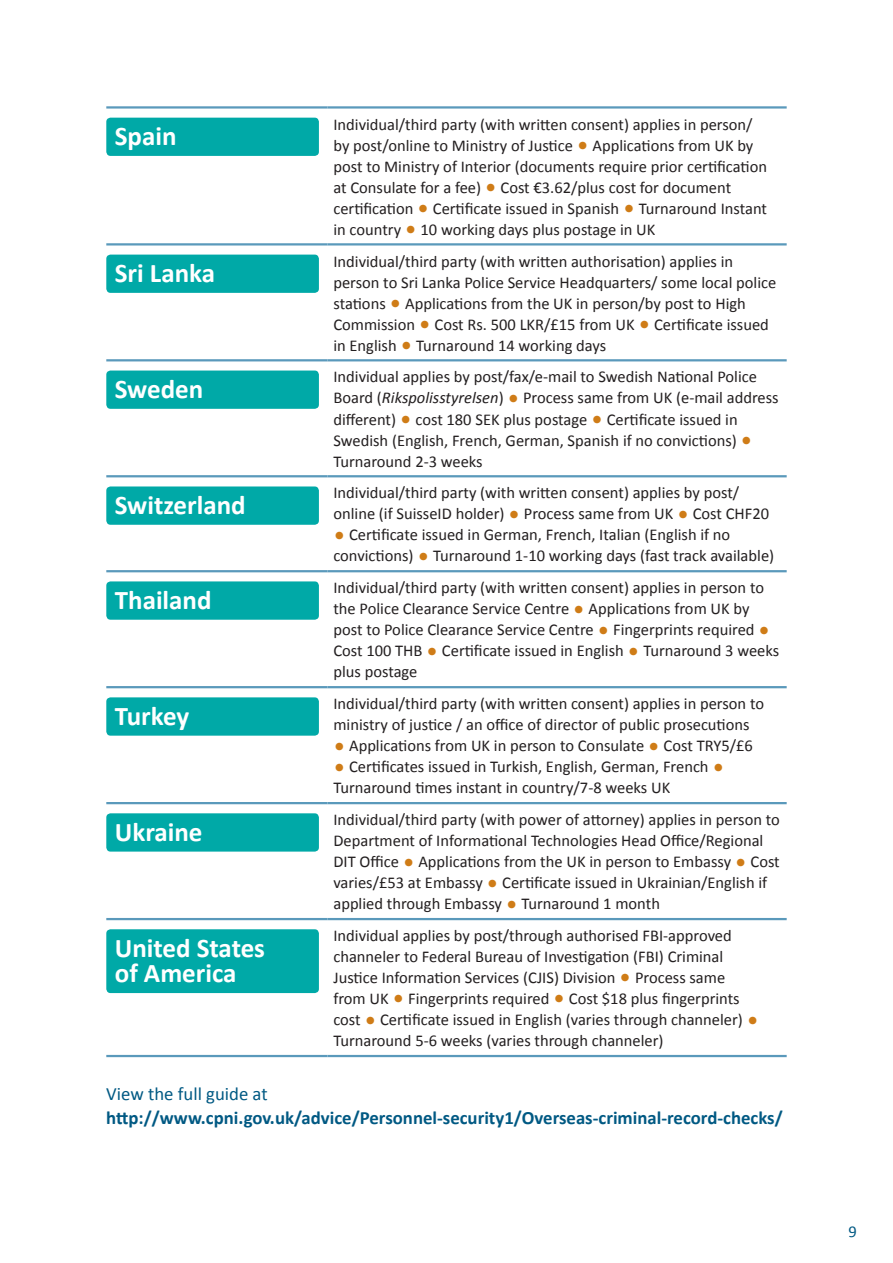
<style>
.page{position:relative;width:893px;height:1263px;background:#fff}
.page>*{position:absolute;margin:0;border:0;box-sizing:border-box;transform-origin:0 0}
.t1{font:700 27px/25.5px "Calibri";color:#fff}
.text{font:700 18.75px/24px "Calibri";color:#005983}
.text-2{font:16.5px/21px "Calibri";color:#231f20}
.t2{font:16.5px "Calibri";color:#005983}
.s1{font-size:24px;color:#cf7c17}
.s2{font-style:italic}
.s3{font-weight:400}
</style>
<div class="page">
<hr style="left:106px;top:106px;width:221px;height:3px;background:#5a99bb">
<hr style="left:327px;top:106px;width:460px;height:3px;background:#5a99bb">
<hr style="left:106px;top:243px;width:221px;height:2px;background:#5a99bb">
<hr style="left:327px;top:243px;width:460px;height:2px;background:#5a99bb">
<hr style="left:106px;top:359px;width:221px;height:2px;background:#5a99bb">
<hr style="left:327px;top:359px;width:460px;height:2px;background:#5a99bb">
<hr style="left:106px;top:475px;width:221px;height:2px;background:#5a99bb">
<hr style="left:327px;top:475px;width:460px;height:2px;background:#5a99bb">
<hr style="left:106px;top:570px;width:221px;height:2px;background:#5a99bb">
<hr style="left:327px;top:570px;width:460px;height:2px;background:#5a99bb">
<hr style="left:106px;top:686px;width:221px;height:2px;background:#5a99bb">
<hr style="left:327px;top:686px;width:460px;height:2px;background:#5a99bb">
<hr style="left:106px;top:802px;width:221px;height:2px;background:#5a99bb">
<hr style="left:327px;top:802px;width:460px;height:2px;background:#5a99bb">
<hr style="left:106px;top:918px;width:221px;height:2px;background:#5a99bb">
<hr style="left:327px;top:918px;width:460px;height:2px;background:#5a99bb">
<hr style="left:106px;top:1055px;width:221px;height:2px;background:#5a99bb">
<hr style="left:327px;top:1055px;width:460px;height:2px;background:#5a99bb">
<div style="left:106px;top:118px;width:213px;height:38px;background:#00a9a7;border-radius:4px"></div>
<div style="left:106px;top:255px;width:213px;height:38px;background:#00a9a7;border-radius:4px"></div>
<div style="left:106px;top:370px;width:213px;height:39px;background:#00a9a7;border-radius:4px"></div>
<div style="left:106px;top:486px;width:213px;height:39px;background:#00a9a7;border-radius:4px"></div>
<div style="left:106px;top:581px;width:213px;height:39px;background:#00a9a7;border-radius:4px"></div>
<div style="left:106px;top:697px;width:213px;height:39px;background:#00a9a7;border-radius:4px"></div>
<div style="left:106px;top:813px;width:213px;height:39px;background:#00a9a7;border-radius:4px"></div>
<div style="left:106px;top:929px;width:213px;height:64px;background:#00a9a7;border-radius:4px"></div>
<p class="t1" style="left:115px;top:122px;width:63px">Spain</p>
<p class="text-2" style="left:333px;top:113px;width:435px">Individual/third party (with written consent) applies in person/ by post/online to Ministry of Justice <span class="s1">•</span> Applications from UK by post to Ministry of Interior (documents require prior certification at Consulate for a fee) <span class="s1">•</span> Cost €3.62/plus cost for document certification <span class="s1">•</span> Certificate issued in Spanish <span class="s1">•</span> Turnaround Instant in country <span class="s1">•</span> 10 working days plus postage in UK</p>
<p class="t1" style="left:115px;top:259px;width:102px">Sri Lanka</p>
<p class="text-2" style="left:333px;top:250px;width:444px">Individual/third party (with written authorisation) applies in person to Sri Lanka Police Service Headquarters/ some local police stations <span class="s1">•</span> Applications from the UK in person/by post to High Commission <span class="s1">•</span> Cost Rs. 500 LKR/£15 from UK <span class="s1">•</span> Certificate issued in English <span class="s1">•</span> Turnaround 14 working days</p>
<p class="t1" style="left:115px;top:375px;width:90px">Sweden</p>
<p class="text-2" style="left:333px;top:366px;width:447px">Individual applies by post/fax/e-mail to Swedish National Police Board (<span class="s2">Rikspolisstyrelsen</span>) <span class="s1">•</span> Process same from UK (e-mail address different) <span class="s1">•</span> cost 180 SEK plus postage <span class="s1">•</span> Certificate issued in Swedish (English, French, German, Spanish if no convictions) <span class="s1">• </span>Turnaround 2-3 weeks</p>
<p class="t1" style="left:115px;top:491px;width:132px">Switzerland</p>
<p class="text-2" style="left:333px;top:482px;width:437px">Individual/third party (with written consent) applies by post/ online (if SuisseID holder) <span class="s1">•</span> Process same from UK <span class="s1">•</span> Cost CHF20</p>
<p class="text-2" style="left:333px;top:524px;width:442px"><span class="s1">•</span> Certificate issued in German, French, Italian (English if no convictions) <span class="s1">•</span> Turnaround 1-10 working days (fast track available)</p>
<p class="t1" style="left:115px;top:586px;width:98px">Thailand</p>
<p class="text-2" style="left:333px;top:577px;width:447px">Individual/third party (with written consent) applies in person to the Police Clearance Service Centre <span class="s1">•</span> Applications from UK by post to Police Clearance Service Centre <span class="s1">•</span> Fingerprints required <span class="s1">• </span>Cost 100 THB <span class="s1">•</span> Certificate issued in English <span class="s1">•</span> Turnaround 3 weeks plus postage</p>
<p class="t1" style="left:115px;top:702px;width:76px">Turkey</p>
<p class="text-2" style="left:333px;top:692px;width:432px">Individual/third party (with written consent) applies in person to ministry of justice / an office of director of public prosecutions</p>
<p class="text-2" style="left:333px;top:734px;width:421px"><span class="s1">•</span> Applications from UK in person to Consulate <span class="s1">•</span> Cost TRY5/£6</p>
<p class="text-2" style="left:333px;top:755px;width:392px"><span class="s1">•</span> Certificates issued in Turkish, English, German, French <span class="s1">•<br></span>Turnaround times instant in country/7-8 weeks UK</p>
<p class="t1" style="left:115px;top:818px;width:89px">Ukraine</p>
<p class="text-2" style="left:333px;top:808px;width:448px">Individual/third party (with power of attorney) applies in person to Department of Informational Technologies Head Office/Regional DIT Office <span class="s1">•</span> Applications from the UK in person to Embassy <span class="s1">•</span> Cost varies/£53 at Embassy <span class="s1">•</span> Certificate issued in Ukrainian/English if applied through Embassy <span class="s1">•</span> Turnaround 1 month</p>
<p class="t1" style="left:115px;top:934px;width:152px">United States of America</p>
<p class="text-2" style="left:333px;top:924px;width:427px">Individual applies by post/through authorised FBI-approved channeler to Federal Bureau of Investigation (FBI) Criminal Justice Information Services (CJIS) Division <span class="s1">•</span> Process same from UK <span class="s1">•</span> Fingerprints required <span class="s1">•</span> Cost $18 plus fingerprints cost <span class="s1">•</span> Certificate issued in English (varies through channeler) <span class="s1">• </span>Turnaround 5-6 weeks (varies through channeler)</p>
<p class="text" style="left:106px;top:1081px;width:678px"><span class="s3">View the full guide at </span>http://www.cpni.gov.uk/advice/Personnel-security1/Overseas-criminal-record-checks/</p>
<p class="t2" style="left:848px;top:1221px;width:10px">9</p>
</div>
